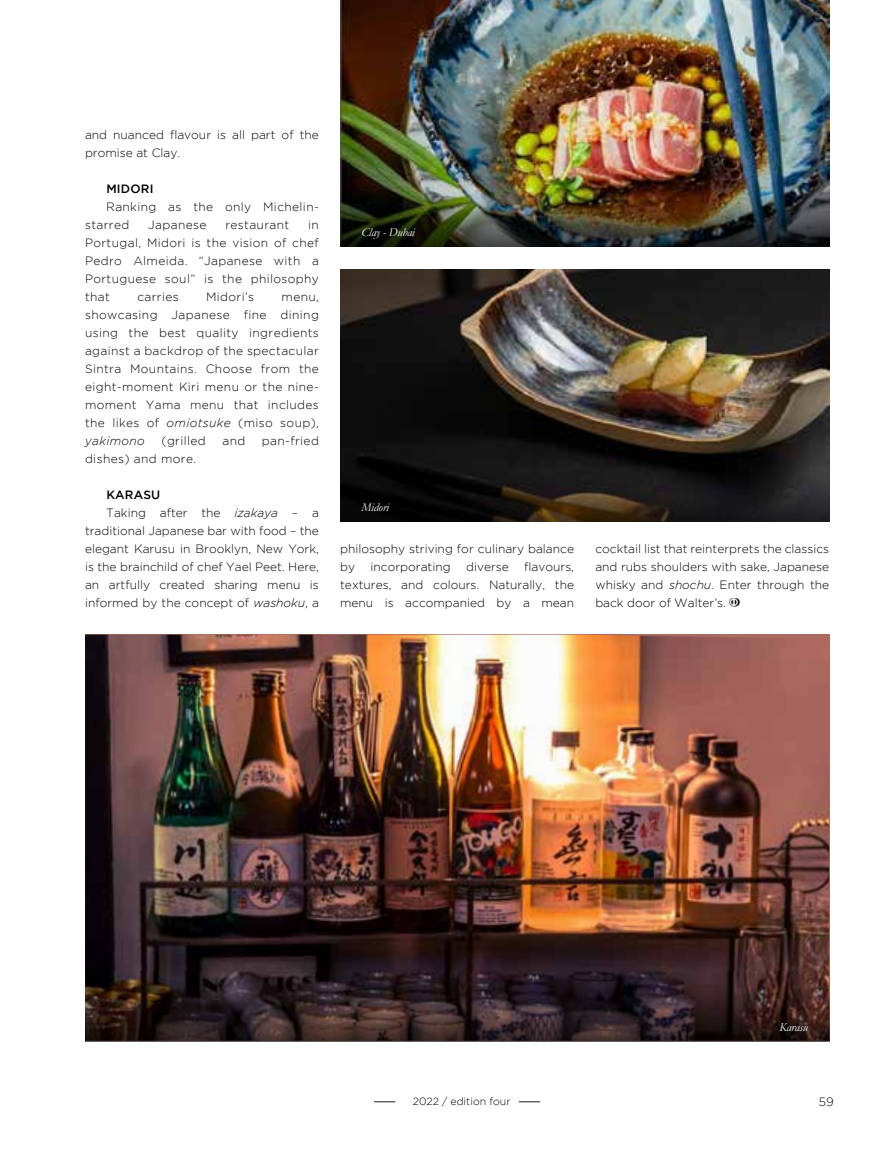
<style>
.page{position:relative;width:893px;height:1170px;background:#fff}
.page>*{position:absolute;margin:0;border:0;box-sizing:border-box;transform-origin:0 0}
.t1{font:300 12px/18px "Gotham";color:#000;text-align:justify}
.t2{font:300 12px/18px "Gotham";letter-spacing:.03em;color:#000}
.t3{font:italic 12px "Garamond";letter-spacing:-.01em;color:#fff}
.t4{font:500 12px "Gotham";letter-spacing:.015em;color:#000}
.t5{font:300 10.5px "Gotham";color:#000}
.s1{font-style:italic}
</style>
<div class="page">
<svg style="left:729px;top:598px;width:11px;height:9px"></svg>
<img style="left:85px;top:634px;width:744px;height:337px">
<img style="left:340px;top:0;width:489px;height:176px">
<img style="left:340px;top:269px;width:489px;height:182px">
<img style="left:340px;top:176px;width:489px;height:71px">
<svg style="left:340px;top:451px;width:489px;height:70px"></svg>
<svg style="left:85px;top:971px;width:744px;height:70px"></svg>
<svg style="left:519px;top:1101px;width:21px;height:1px"></svg>
<svg style="left:374px;top:1101px;width:21px;height:1px"></svg>
<p class="t1" style="left:85px;top:126px;width:235px">and nuanced flavour is all part of the promise at Clay.</p>
<p class="t4" style="left:106px;top:182px;width:49px">MIDORI</p>
<p class="t2" style="left:85px;top:198px;width:235px;text-indent:21px">Ranking as the only Michelin&shy;starred</p>
<p class="t1" style="left:85px;top:216px;width:235px;text-indent:223px">in Portugal, Midori is the vision of chef Pedro Almeida. “Japanese with a Portuguese soul” is the philosophy that</p>
<p class="t2" style="left:148px;top:216px;width:60px">Japanese</p>
<p class="t2" style="left:225px;top:216px;width:65px">restaurant</p>
<p class="t2" style="left:137px;top:288px;width:43px">carries</p>
<p class="t1" style="left:206px;top:288px;width:50px">Midori’s</p>
<p class="t1" style="left:85px;top:288px;width:235px;text-indent:197px">menu, showcasing Japanese fine dining using the best quality ingredients against a backdrop of the spectacular Sintra Mountains. Choose from the eight-moment Kiri menu or the nine&shy;moment Yama menu that includes the likes of <span class="s1">omiotsuke</span> (miso soup), <span class="s1">yakimono</span></p>
<p class="t2" style="left:161px;top:432px;width:46px">(grilled</p>
<p class="t1" style="left:222px;top:432px;width:24px">and</p>
<p class="t2" style="left:262px;top:432px;width:58px">pan-fried</p>
<p class="t2" style="left:85px;top:450px;width:113px">dishes) and more.</p>
<p class="t4" style="left:106px;top:488px;width:55px">KARASU</p>
<p class="t1" style="left:106px;top:504px;width:214px">Taking after the <span class="s1">izakaya</span> – a</p>
<p class="t1" style="left:85px;top:522px;width:235px">traditional Japanese bar with food – the</p>
<p class="t1" style="left:85px;top:540px;width:235px">elegant Karusu in Brooklyn, New York,</p>
<p class="t1" style="left:85px;top:558px;width:235px">is the brainchild of chef Yael Peet. Here,</p>
<p class="t1" style="left:85px;top:576px;width:235px">an artfully created sharing menu is</p>
<p class="t1" style="left:85px;top:594px;width:235px">informed by the concept of <span class="s1">washoku</span>, a</p>
<p class="t3" style="left:361px;top:225px;width:55px">Clay - Dubai</p>
<p class="t3" style="left:361px;top:500px;width:29px">Midori</p>
<p class="t1" style="left:340px;top:540px;width:235px">philosophy striving for culinary balance by</p>
<p class="t1" style="left:340px;top:558px;width:235px;text-indent:184px">flavours, textures, and colours. Naturally, the menu is accompanied by a mean</p>
<p class="t1" style="left:371px;top:558px;width:82px">incorporating</p>
<p class="t1" style="left:466px;top:558px;width:44px">diverse</p>
<p class="t1" style="left:595px;top:540px;width:235px">cocktail list that reinterprets the classics and rubs shoulders with sake, Japanese whisky and <span class="s1">shochu</span>. Enter through the back door of Walter’s.</p>
<p class="t3" style="left:779px;top:1020px;width:30px">Karasu</p>
<p class="t5" style="left:413px;top:1095px;width:99px">2022 / edition four</p>
<p class="t1" style="left:819px;top:1092px;width:17px">59</p>
</div>
